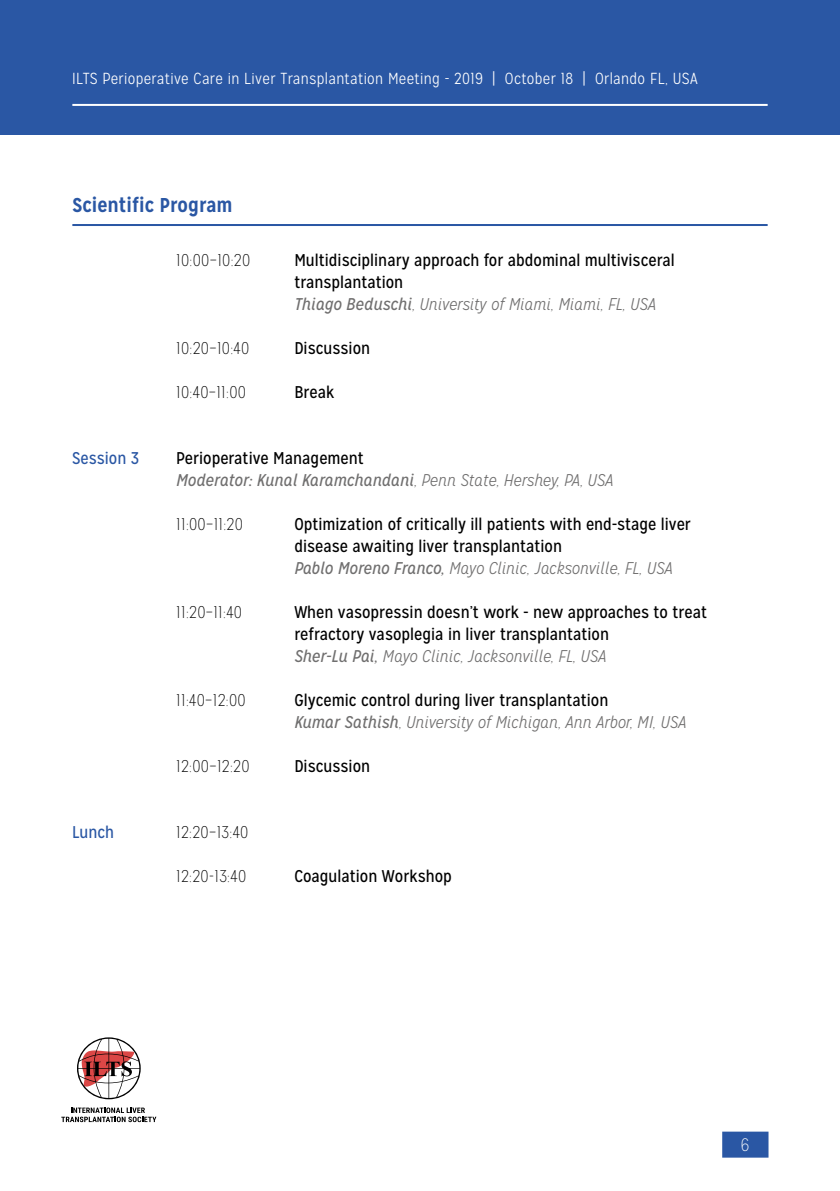
<style>
.page{position:relative;width:840px;height:1191px;background:#fff}
.page>*{position:absolute;margin:0;border:0;box-sizing:border-box;transform-origin:0 0}
.t1{font:700 20px "Mission Gothic";color:#2a57a4}
.t2{font:100 18px "Mission Gothic";color:#fff}
.t3{font:17px/22px "Mission Gothic";color:#000}
.t4{font:100 17px "Mission Gothic";letter-spacing:.02em;color:#000}
.t5{font:italic 17px/22px "Mission Gothic";color:#706f6f}
.t6{font:17px "Mission Gothic";color:#2a57a4}
.t7{font:300 16px "Mission Gothic";letter-spacing:.02em;color:#fff}
.s1{font-style:italic;color:#706f6f}
.s2{font-weight:300;font-style:italic;color:#706f6f}
.s3{font-style:normal;color:#000}
.s4{font-weight:300}
</style>
<div class="page">
<div style="left:0;top:0;width:839px;height:134px;background:#2a57a4"></div>
<div style="left:721px;top:1131px;width:47px;height:26px;background:#2a57a4"></div>
<hr style="left:72px;top:104px;width:695px;height:2px;background:#fff">
<svg style="left:77px;top:1037px;width:64px;height:62px"></svg>
<svg style="left:61px;top:1107px;width:95px;height:15px"></svg>
<hr style="left:72px;top:224px;width:695px;height:2px;background:#2a57a4">
<p class="t7" style="left:72px;top:69px;width:626px">ILTS Perioperative Care in Liver Transplantation Meeting - 2019 | October 18 | Orlando FL, USA</p>
<p class="t1" style="left:72px;top:192px;width:162px">Scientific Program</p>
<p class="t4" style="left:176px;top:250px;width:76px">10:00–10:20</p>
<p class="t3" style="left:294px;top:249px;width:381px">Multidisciplinary approach for abdominal multivisceral transplantation<br><span class="s1">Thiago Beduschi</span><span class="s2">, University of Miami, Miami, FL, USA</span></p>
<p class="t4" style="left:176px;top:338px;width:75px">10:20–10:40</p>
<p class="t3" style="left:294px;top:337px;width:77px">Discussion</p>
<p class="t4" style="left:176px;top:382px;width:71px">10:40–11:00</p>
<p class="t3" style="left:294px;top:381px;width:42px">Break</p>
<p class="t6" style="left:72px;top:448px;width:69px">Session 3</p>
<p class="t5" style="left:176px;top:447px;width:438px"><span class="s3">Perioperative Management<br></span>Moderator: Kunal Karamchandani<span class="s4">, Penn State, Hershey, PA, USA</span></p>
<p class="t4" style="left:176px;top:514px;width:68px">11:00–11:20</p>
<p class="t3" style="left:294px;top:513px;width:398px">Optimization of critically ill patients with end-stage liver disease awaiting liver transplantation<br><span class="s1">Pablo Moreno Franco,</span> <span class="s2">Mayo Clinic, Jacksonville, FL, USA</span></p>
<p class="t4" style="left:176px;top:602px;width:67px">11:20–11:40</p>
<p class="t3" style="left:294px;top:601px;width:414px">When vasopressin doesn’t work - new approaches to treat refractory vasoplegia in liver transplantation<br><span class="s1">Sher-Lu Pai,</span> <span class="s2">Mayo Clinic, Jacksonville, FL, USA</span></p>
<p class="t4" style="left:176px;top:690px;width:71px">11:40–12:00</p>
<p class="t3" style="left:294px;top:689px;width:393px">Glycemic control during liver transplantation<br><span class="s1">Kumar Sathish</span><span class="s2">, University of Michigan, Ann Arbor, MI, USA</span></p>
<p class="t4" style="left:176px;top:756px;width:75px">12:00–12:20</p>
<p class="t3" style="left:294px;top:755px;width:77px">Discussion</p>
<p class="t6" style="left:72px;top:822px;width:44px">Lunch</p>
<p class="t4" style="left:176px;top:822px;width:74px">12:20–13:40</p>
<p class="t4" style="left:176px;top:866px;width:71px">12:20-13:40</p>
<p class="t3" style="left:294px;top:865px;width:159px">Coagulation Workshop</p>
<p class="t2" style="left:740px;top:1134px;width:10px">6</p>
</div>
